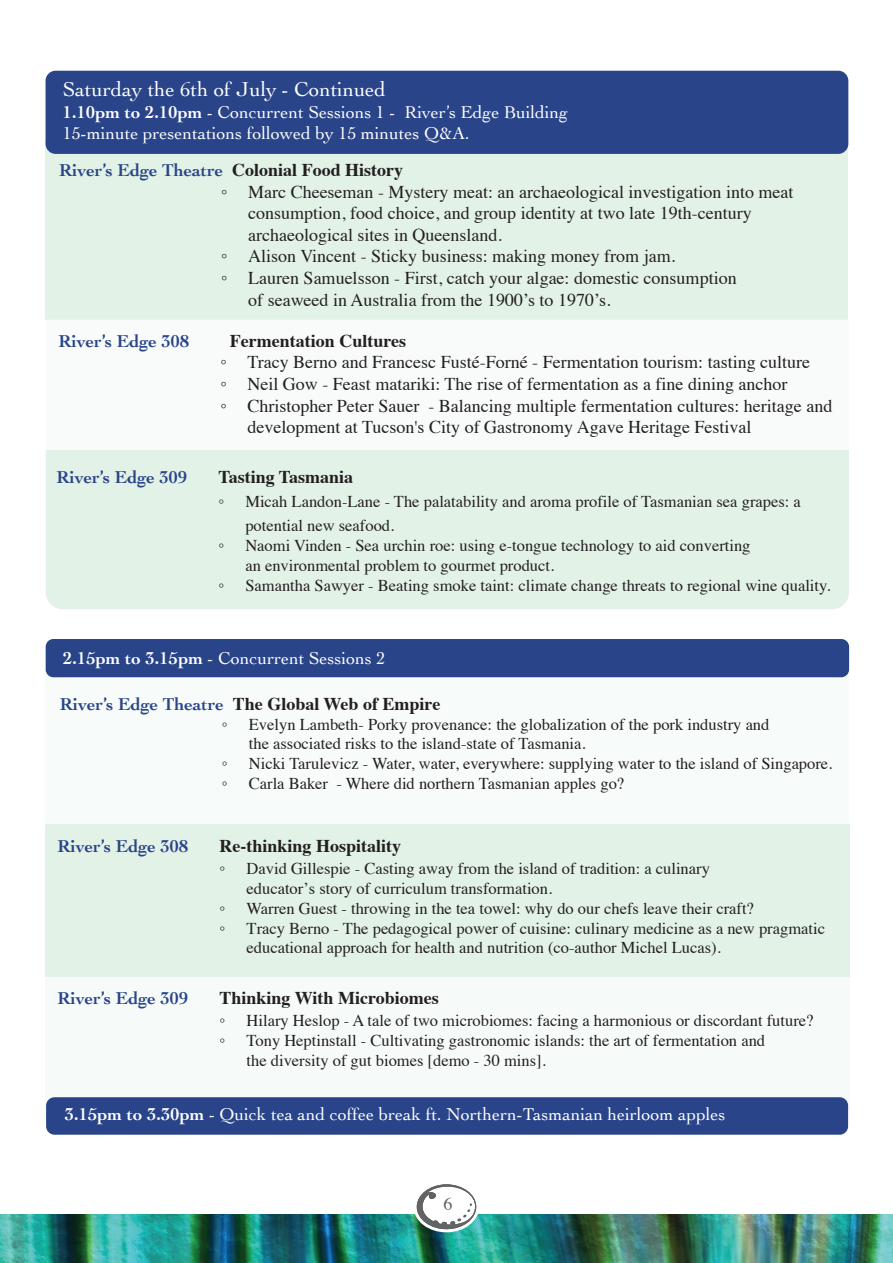
<style>
.page{position:relative;width:893px;height:1263px;background:#fff}
.page>*{position:absolute;margin:0;border:0;box-sizing:border-box;transform-origin:0 0}
.t1{font:21px "Cochin";color:#fff}
.t2{font:18px "Times";color:#231f20}
.t3{font:18px/21.6px "Cochin";color:#fff}
.t4{font:700 18px "Times";color:#231f20}
.t5{font:700 18px "Cochin";color:#294488}
.t6{font:18px "Times";color:#616161}
.t7{font:16.5px/19.8px "Times";color:#231f20}
.t8{font:16.5px "Times New Roman";color:#231f20}
.s1{font-weight:700}
.s2{font-family:"Cochin";color:#294488}
.s3{font-family:"Times New Roman"}
</style>
<div class="page">
<img style="left:0;top:1214px;width:893px;height:49px">
<div style="left:413px;top:1181px;width:66px;height:51px;background:#fff;border-radius:50%"></div>
<svg style="left:417px;top:1184px;width:60px;height:57px"></svg>
<div style="left:45px;top:975px;width:805px;height:135px;background:#f6faf9"></div>
<div style="left:45px;top:824px;width:805px;height:152px;background:#e3f2e7"></div>
<div style="left:46px;top:663px;width:803px;height:161px;background:#f7fbf9"></div>
<div style="left:46px;top:450px;width:803px;height:159px;background:#e3f2e7"></div>
<div style="left:46px;top:139px;width:802px;height:181px;background:#e3f2e7"></div>
<div style="left:46px;top:319px;width:803px;height:131px;background:#f8fbfa"></div>
<div style="left:46px;top:71px;width:802px;height:83px;background:#294488;border-radius:10px"></div>
<div style="left:46px;top:639px;width:803px;height:38px;background:#294488;border-radius:8px"></div>
<div style="left:46px;top:1097px;width:802px;height:38px;background:#294488;border-radius:8px"></div>
<p class="t1" style="left:63px;top:75px;width:325px">Saturday the 6th of July - Continued</p>
<p class="t3" style="left:63px;top:100px;width:507px"><span class="s1">1.10pm to 2.10pm</span> - Concurrent Sessions 1 - River’s Edge Building<br>15-minute presentations followed by 15 minutes Q&amp;A.</p>
<p class="t4" style="left:59px;top:153px;width:346px"><span class="s2">River’s Edge Theatre</span> Colonial Food History</p>
<p class="t2" style="left:221px;top:175px;width:574px"><span class="s3">◦</span> Marc Cheeseman - Mystery meat: an archaeological investigation into meat</p>
<p class="t2" style="left:248px;top:196px;width:505px">consumption, food choice, and group identity at two late 19th-century</p>
<p class="t2" style="left:248px;top:218px;width:255px">archaeological sites in Queensland.</p>
<p class="t2" style="left:221px;top:240px;width:456px"><span class="s3">◦</span> Alison Vincent - Sticky business: making money from jam.</p>
<p class="t2" style="left:221px;top:261px;width:517px"><span class="s3">◦</span> Lauren Samuelsson - First, catch your algae: domestic consumption</p>
<p class="t2" style="left:248px;top:283px;width:364px">of seaweed in Australia from the 1900’s to 1970’s.</p>
<p class="t5" style="left:58px;top:329px;width:133px">River’s Edge 308</p>
<p class="t4" style="left:230px;top:323px;width:178px">Fermentation Cultures</p>
<p class="t2" style="left:220px;top:345px;width:591px"><span class="s3">◦</span> Tracy Berno and Francesc Fusté-Forné - Fermentation tourism: tasting culture</p>
<p class="t2" style="left:220px;top:367px;width:569px"><span class="s3">◦</span> Neil Gow - Feast matariki: The rise of fermentation as a fine dining anchor</p>
<p class="t2" style="left:220px;top:389px;width:613px"><span class="s3">◦</span> Christopher Peter Sauer - Balancing multiple fermentation cultures: heritage and</p>
<p class="t2" style="left:247px;top:410px;width:506px">development at Tucson's City of Gastronomy Agave Heritage Festival</p>
<p class="t5" style="left:56px;top:465px;width:133px">River’s Edge 309</p>
<p class="t4" style="left:218px;top:460px;width:136px">Tasting Tasmania</p>
<p class="t8" style="left:218px;top:491px;width:7px">◦</p>
<p class="t7" style="left:245px;top:488px;width:557px;line-height:24px">Micah Landon-Lane - The palatability and aroma profile of Tasmanian sea grapes: a potential new seafood.</p>
<p class="t8" style="left:218px;top:535px;width:7px">◦</p>
<p class="t7" style="left:245px;top:534px;width:507px">Naomi Vinden - Sea urchin roe: using e-tongue technology to aid converting an environmental problem to gourmet product.</p>
<p class="t8" style="left:218px;top:574px;width:7px">◦</p>
<p class="t7" style="left:245px;top:574px;width:587px">Samantha Sawyer - Beating smoke taint: climate change threats to regional wine quality.</p>
<p class="t3" style="left:63px;top:646px;width:324px"><span class="s1">2.15pm to 3.15pm</span> - Concurrent Sessions 2</p>
<p class="t4" style="left:60px;top:686px;width:382px"><span class="s2">River’s Edge Theatre</span> The Global Web of Empire</p>
<p class="t8" style="left:222px;top:713px;width:7px">◦</p>
<p class="t7" style="left:249px;top:713px;width:522px">Evelyn Lambeth- Porky provenance: the globalization of the pork industry and the associated risks to the island-state of Tasmania.</p>
<p class="t8" style="left:222px;top:753px;width:7px">◦</p>
<p class="t7" style="left:249px;top:752px;width:585px">Nicki Tarulevicz - Water, water, everywhere: supplying water to the island of Singapore.</p>
<p class="t8" style="left:222px;top:772px;width:7px">◦</p>
<p class="t7" style="left:249px;top:772px;width:377px">Carla Baker - Where did northern Tasmanian apples go?</p>
<p class="t5" style="left:58px;top:834px;width:133px">River’s Edge 308</p>
<p class="t4" style="left:220px;top:828px;width:183px">Re-thinking Hospitality</p>
<p class="t8" style="left:220px;top:857px;width:7px">◦</p>
<p class="t7" style="left:247px;top:857px;width:465px">David Gillespie - Casting away from the island of tradition: a culinary educator’s story of curriculum transformation.</p>
<p class="t8" style="left:220px;top:897px;width:7px">◦</p>
<p class="t7" style="left:247px;top:897px;width:509px">Warren Guest - throwing in the tea towel: why do our chefs leave their craft?</p>
<p class="t8" style="left:220px;top:917px;width:7px">◦</p>
<p class="t7" style="left:247px;top:917px;width:580px">Tracy Berno - The pedagogical power of cuisine: culinary medicine as a new pragmatic educational approach for health and nutrition (co-author Michel Lucas).</p>
<p class="t5" style="left:58px;top:986px;width:133px">River’s Edge 309</p>
<p class="t4" style="left:220px;top:981px;width:221px">Thinking With Microbiomes</p>
<p class="t8" style="left:220px;top:1010px;width:7px">◦</p>
<p class="t7" style="left:247px;top:1010px;width:568px">Hilary Heslop - A tale of two microbiomes: facing a harmonious or discordant future?</p>
<p class="t8" style="left:220px;top:1030px;width:7px">◦</p>
<p class="t7" style="left:247px;top:1029px;width:520px">Tony Heptinstall - Cultivating gastronomic islands: the art of fermentation and the diversity of gut biomes [demo - 30 mins].</p>
<p class="t3" style="left:65px;top:1103px;width:662px"><span class="s1">3.15pm to 3.30pm</span> - Quick tea and coffee break ft. Northern-Tasmanian heirloom apples</p>
<p class="t6" style="left:443px;top:1187px;width:10px">56</p>
<p class="t6" style="left:444px;top:1190px;width:10px">6</p>
<p class="t6" style="left:443px;top:1199px;width:10px">4</p>
</div>
